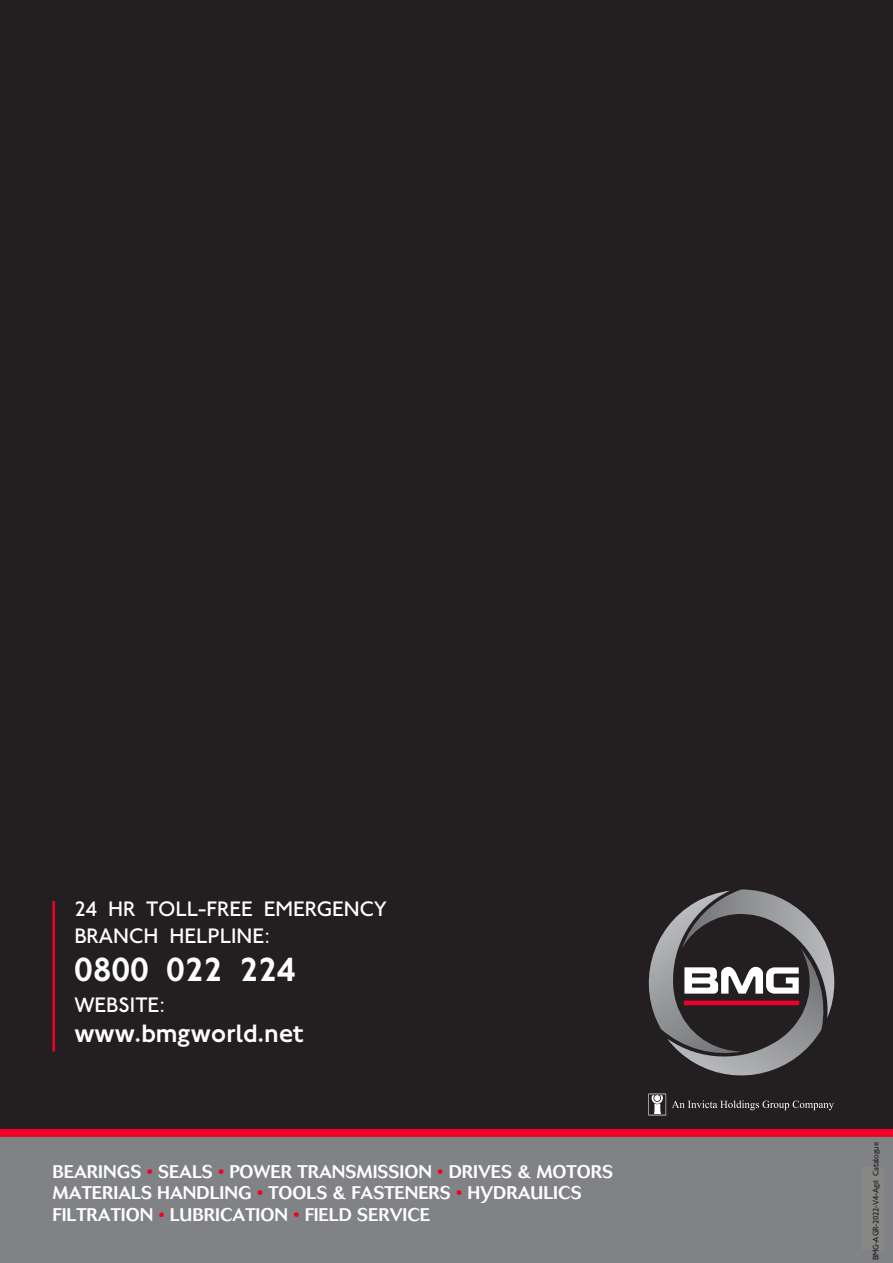
<style>
.page{position:relative;width:893px;height:1263px;background:#231f20}
.page>*{position:absolute;margin:0;border:0;box-sizing:border-box;transform-origin:0 0}
.t1{font:34.8px "NJ Medium Normal";color:#fff}
.t2{font:26.1px "NJ Medium Normal";color:#fff}
.t3{font:21.75px/26.5px "NJ Light Normal";color:#fff}
.t4{font:500 18.15px/21.3px "Cosmos BMG";color:#fff}
.body{font:8.25px "NJ Light Normal";letter-spacing:-.02em;color:#231f20}
.s1{color:#ef0027}
.s2{font-size:17.55px;color:#ef0027}
</style>
<div class="page">
<div style="left:0;top:1135px;width:893px;height:128px;background:#808285"></div>
<div style="left:0;top:1129px;width:893px;height:7px;background:#ef0027"></div>
<div style="left:53px;top:901px;width:2px;height:150px;border:1px solid #ef0027"></div>
<svg style="left:648px;top:889px;width:186px;height:226px"></svg>
<div style="left:861px;top:1167px;width:23px;height:82px;background:#878785"></div>
<p class="t3" style="left:74px;top:895px;width:314px">24 HR TOLL-FREE EMERGENCY<br>BRANCH HELPLINE:</p>
<p class="t1" style="left:74px;top:944px;width:223px">0800 022 224</p>
<p class="t3" style="left:74px;top:991px;width:93px">WEBSITE:</p>
<p class="t2" style="left:74px;top:1014px;width:231px">www.bmgworld.net</p>
<p class="t4" style="left:53px;top:1161px;width:562px">BEARINGS <span class="s1">•</span> SEALS <span class="s1">•</span> POWER TRANSMISSION <span class="s1">•</span> DRIVES &amp; MOTORS<br>MATERIALS HANDLING <span class="s1">•</span> TOOLS &amp; FASTENERS <span class="s1">•</span> HYDRAULICS<br>FILTRATION <span class="s2">•</span> LUBRICATION <span class="s1">•</span> FIELD SERVICE</p>
<p class="body" style="left:870px;top:1260px;width:120px;rotate:-90deg">BMG-AGR-2022-V4-Agri Catalogue</p>
</div>
